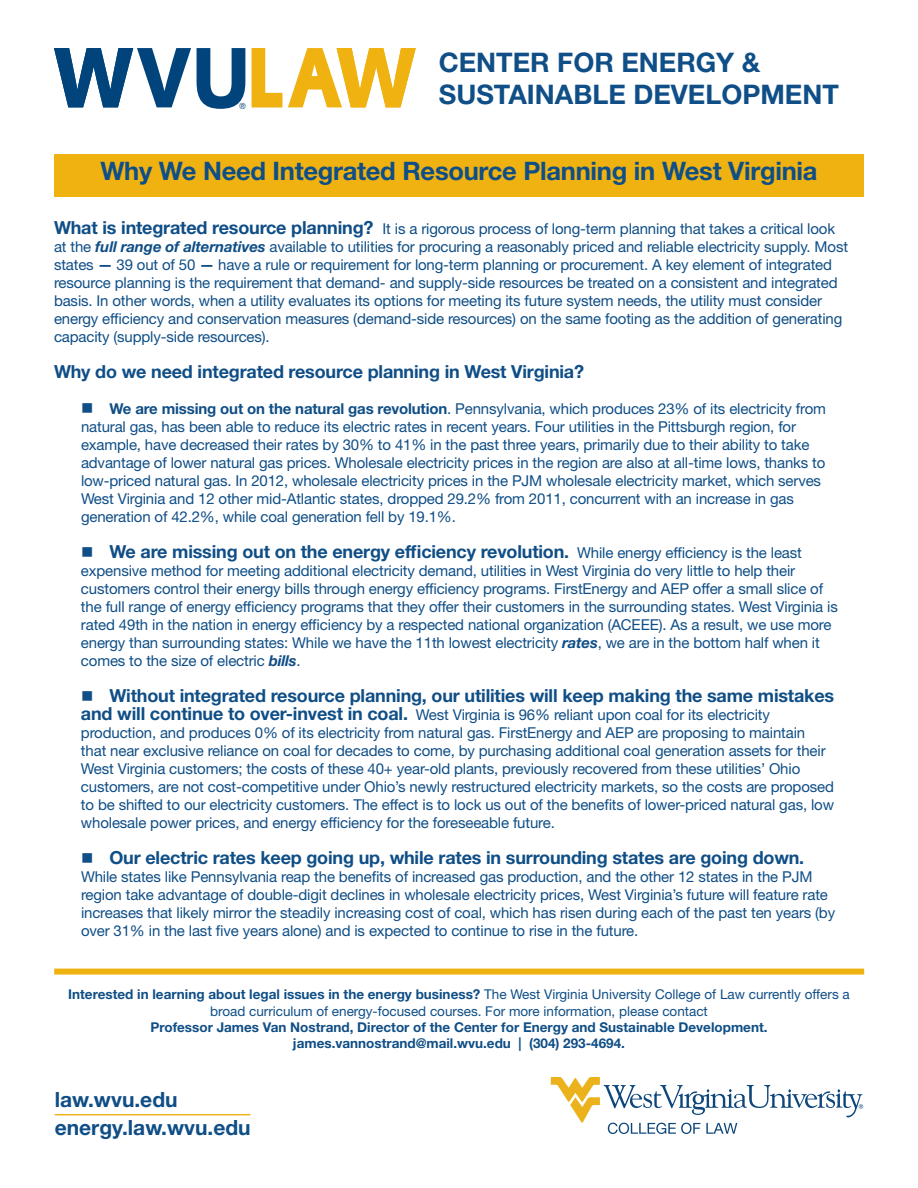
<style>
.page{position:relative;width:918px;height:1188px;background:#fff}
.page>*{position:absolute;margin:0;border:0;box-sizing:border-box;transform-origin:0 0}
.t1{font:700 27px "Helvetica Neue LT Std";color:#0f4e86}
.t2{font:700 25.5px "Helvetica Neue LT Std";letter-spacing:-.01em;color:#0f4e86}
.t3{font:700 21px/28.5px "Helvetica Neue LT Std";color:#0f4e86}
.t4{font:700 18px "Helvetica Neue LT Std";letter-spacing:-.01em;color:#0f4e86}
.t5{font:15px/18px "Helvetica Neue LT Std";letter-spacing:-.01em;color:#0f4e86}
.t6{font:13.5px/16.2px "Helvetica Neue LT Std";color:#0f4e86;text-align:center}
.t7{font:700 13.5px/16.2px "Helvetica Neue LT Std";color:#0f4e86;text-align:center}
.t8{font:8.4px "Helvetica Neue LT Std";color:#0d467a;scale:.95 1}
.s1{font-weight:700;font-size:18px}
.s2{font-weight:700;font-style:italic}
.s3{font-weight:700}
.s4{font-weight:400;font-size:15px}
</style>
<div class="page">
<hr style="left:55px;top:1114px;width:195px;height:1px;background:#ecb21b">
<div style="left:54px;top:154px;width:810px;height:43px;background:#efb211"></div>
<svg style="left:252px;top:48px;width:30px;height:59px"></svg>
<svg style="left:197px;top:48px;width:48px;height:61px"></svg>
<svg style="left:54px;top:48px;width:137px;height:59px"></svg>
<svg style="left:288px;top:48px;width:128px;height:59px"></svg>
<div style="left:54px;top:969px;width:810px;height:6px;background:#efb211"></div>
<svg style="left:551px;top:1077px;width:312px;height:57px"></svg>
<p class="t8" style="left:240px;top:101px;width:8px">®</p>
<h1 class="t1" style="left:439px;top:46px;width:323px">CENTER FOR ENERGY &amp;</h1>
<h1 class="t1" style="left:439px;top:78px;width:402px">SUSTAINABLE DEVELOPMENT</h1>
<h2 class="t2" style="left:100px;top:155px;width:719px">Why We Need Integrated Resource Planning in West Virginia</h2>
<p class="t5" style="left:54px;top:219px;width:796px"><span class="s1">What is integrated resource planning?</span> It is a rigorous process of long-term planning that takes a critical look at the <span class="s2">full range of alternatives</span> available to utilities for procuring a reasonably priced and reliable electricity supply. Most states <span class="s3">—</span> 39 out of 50 <span class="s3">—</span> have a rule or requirement for long-term planning or procurement. A key element of integrated resource planning is the requirement that demand- and supply-side resources be treated on a consistent and integrated basis. In other words, when a utility evaluates its options for meeting its future system needs, the utility must consider energy efficiency and conservation measures (demand-side resources) on the same footing as the addition of generating capacity (supply-side resources).</p>
<p class="t4" style="left:54px;top:360px;width:532px">Why do we need integrated resource planning in West Virginia?</p>
<p class="t5" style="left:81px;top:399px;width:747px">■ <span class="s3">We are missing out on the natural gas revolution</span>. Pennsylvania, which produces 23% of its electricity from natural gas, has been able to reduce its electric rates in recent years. Four utilities in the Pittsburgh region, for example, have decreased their rates by 30% to 41% in the past three years, primarily due to their ability to take advantage of lower natural gas prices. Wholesale electricity prices in the region are also at all-time lows, thanks to low-priced natural gas. In 2012, wholesale electricity prices in the PJM wholesale electricity market, which serves West Virginia and 12 other mid-Atlantic states, dropped 29.2% from 2011, concurrent with an increase in gas generation of 42.2%, while coal generation fell by 19.1%.</p>
<p class="t4" style="left:81px;top:540px;width:722px">■ We are missing out on the energy efficiency revolution. <span class="s4">While energy efficiency is the least</span></p>
<p class="t5" style="left:81px;top:561px;width:758px">expensive method for meeting additional electricity demand, utilities in West Virginia do very little to help their customers control their energy bills through energy efficiency programs. FirstEnergy and AEP offer a small slice of the full range of energy efficiency programs that they offer their customers in the surrounding states. West Virginia is rated 49th in the nation in energy efficiency by a respected national organization (ACEEE). As a result, we use more energy than surrounding states: While we have the 11th lowest electricity <span class="s2">rates</span>, we are in the bottom half when it comes to the size of electric <span class="s2">bills</span>.</p>
<p class="t4" style="left:81px;top:684px;width:755px">■ Without integrated resource planning, our utilities will keep making the same mistakes</p>
<p class="t5" style="left:81px;top:705px;width:755px"><span class="s1">and will continue to over-invest in coal.</span> West Virginia is 96% reliant upon coal for its electricity production, and produces 0% of its electricity from natural gas. FirstEnergy and AEP are proposing to maintain that near exclusive reliance on coal for decades to come, by purchasing additional coal generation assets for their West Virginia customers; the costs of these 40+ year-old plants, previously recovered from these utilities’ Ohio customers, are not cost-competitive under Ohio’s newly restructured electricity markets, so the costs are proposed to be shifted to our electricity customers. The effect is to lock us out of the benefits of lower-priced natural gas, low wholesale power prices, and energy efficiency for the foreseeable future.</p>
<p class="t4" style="left:81px;top:846px;width:725px">■ Our electric rates keep going up, while rates in surrounding states are going down.</p>
<p class="t5" style="left:81px;top:867px;width:756px">While states like Pennsylvania reap the benefits of increased gas production, and the other 12 states in the PJM region take advantage of double-digit declines in wholesale electricity prices, West Virginia’s future will feature rate increases that likely mirror the steadily increasing cost of coal, which has risen during each of the past ten years (by over 31% in the last five years alone) and is expected to continue to rise in the future.</p>
<p class="t6" style="left:68px;top:986px;width:783px"><span class="s3">Interested in learning about legal issues in the energy business?</span> The West Virginia University College of Law currently offers a broad curriculum of energy-focused courses. For more information, please contact</p>
<p class="t7" style="left:150px;top:1019px;width:619px">Professor James Van Nostrand, Director of the Center for Energy and Sustainable Development. james.vannostrand@mail.wvu.edu | (304) 293-4694.</p>
<h3 class="t3" style="left:55px;top:1084px;width:198px">law.wvu.edu energy.law.wvu.edu</h3>
</div>
